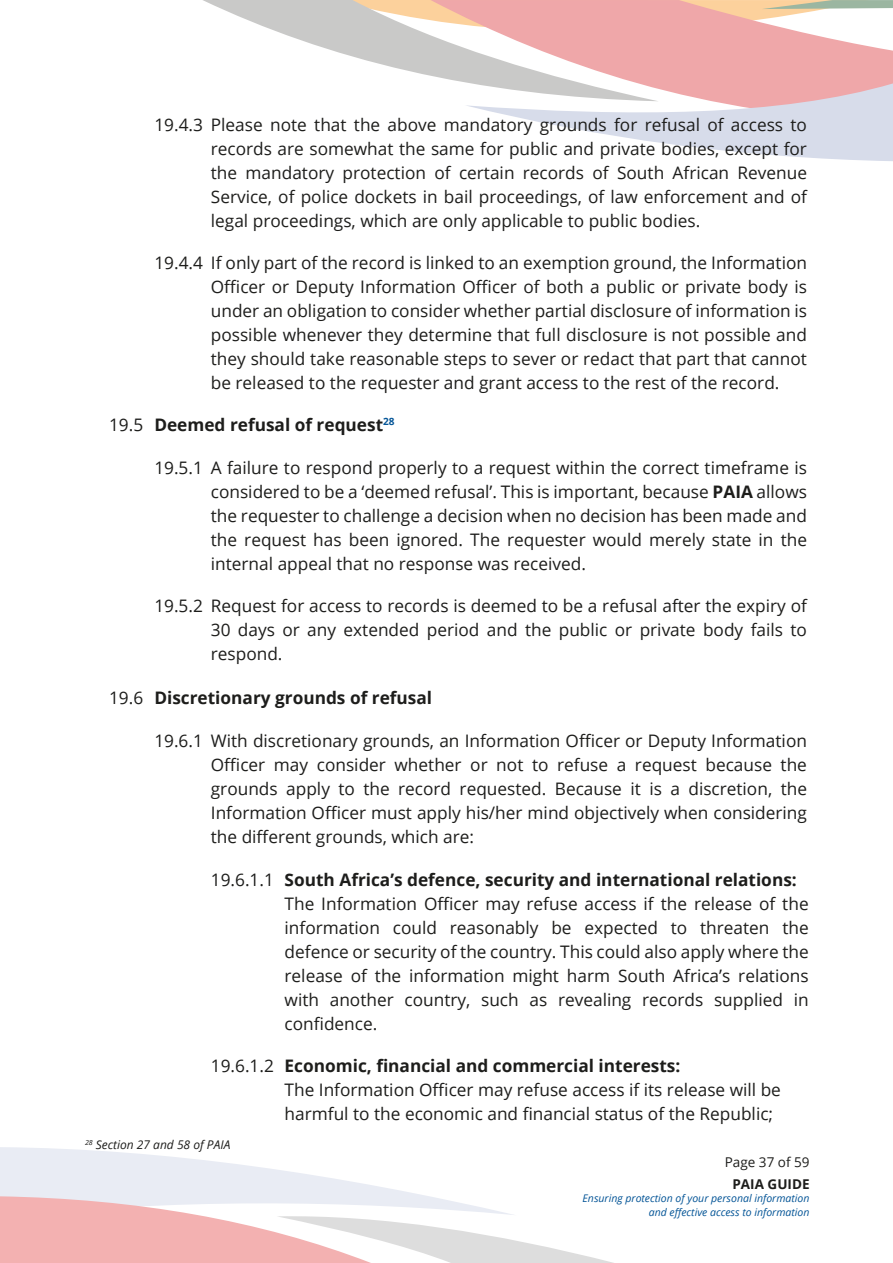
<style>
.page{position:relative;width:893px;height:1263px;background:#fff}
.page>*{position:absolute;margin:0;border:0;box-sizing:border-box;transform-origin:0 0}
.t1{font:17.25px/24px "Open Sans";color:#1d1d1b;text-align:justify}
.t2{font:700 17.25px "Open Sans";color:#1d1d1b}
.t3{font:13.5px "Open Sans";color:#1d1d1b}
.t4{font:700 13.5px "Open Sans";color:#1d1d1b}
.t5{font:italic 12px "Open Sans";color:#1d1d1b}
.t6{font:italic 10.5px/13.5px "Open Sans";color:#035496;text-align:right}
.s1{font-weight:400}
.s2{font-weight:700}
</style>
<div class="page">
<svg style="left:0;top:1147px;width:614px;height:116px"></svg>
<svg style="left:659px;top:0;width:234px;height:83px;fill:#efa7a9"></svg>
<svg style="left:203px;top:0;width:456px;height:83px"></svg>
<svg style="left:466px;top:83px;width:427px;height:78px"></svg>
<p class="t1" style="left:211px;top:112px;width:598px">Please note that the above mandatory grounds for refusal of access to records are somewhat the same for public and private bodies, except for the mandatory protection of certain records of South African Revenue Service, of police dockets in bail proceedings, of law enforcement and of legal proceedings, which are only applicable to public bodies.</p>
<p class="t1" style="left:211px;top:250px;width:598px">If only part of the record is linked to an exemption ground, the Information Officer or Deputy Information Officer of both a public or private body is under an obligation to consider whether partial disclosure of information is possible whenever they determine that full disclosure is not possible and they should take reasonable steps to sever or redact that part that cannot be released to the requester and grant access to the rest of the record.</p>
<p class="t2" style="left:109px;top:413px;width:287px"><span class="s1">19.5</span> Deemed refusal of request<sup>28</sup></p>
<p class="t1" style="left:154px;top:456px;width:50px">19.5.1</p>
<p class="t1" style="left:154px;top:112px;width:50px">19.4.3</p>
<p class="t1" style="left:154px;top:250px;width:50px">19.4.4</p>
<p class="t1" style="left:211px;top:456px;width:598px">A failure to respond properly to a request within the correct timeframe is considered to be a ‘deemed refusal’. This is important, because <span class="s2">PAIA</span> allows the requester to challenge a decision when no decision has been made and the request has been ignored. The requester would merely state in the internal appeal that no response was received.</p>
<p class="t1" style="left:211px;top:594px;width:598px">Request for access to records is deemed to be a refusal after the expiry of 30 days or any extended period and the public or private body fails to respond.</p>
<p class="t2" style="left:109px;top:685px;width:325px"><span class="s1">19.6</span> Discretionary grounds of refusal</p>
<p class="t1" style="left:211px;top:728px;width:598px;text-indent:-57px">19.6.1 With discretionary grounds, an Information Officer or Deputy Information Officer may consider whether or not to refuse a request because the grounds apply to the record requested. Because it is a discretion, the Information Officer must apply his/her mind objectively when considering the different grounds, which are:</p>
<p class="t1" style="left:211px;top:867px;width:65px">19.6.1.1</p>
<p class="t1" style="left:154px;top:594px;width:50px">19.5.2</p>
<p class="t2" style="left:285px;top:867px;width:514px">South Africa’s defence, security and international relations:</p>
<p class="t1" style="left:285px;top:891px;width:526px">The Information Officer may refuse access if the release of the information could reasonably be expected to threaten the defence or security of the country. This could also apply where the release of the information might harm South Africa’s relations with another country, such as revealing records supplied in confidence.</p>
<p class="t2" style="left:285px;top:1053px;width:397px">Economic, financial and commercial interests:</p>
<p class="t1" style="left:285px;top:1077px;width:498px">The Information Officer may refuse access if its release will be harmful to the economic and financial status of the Republic;</p>
<p class="t3" style="left:725px;top:1152px;width:86px">Page 37 of 59</p>
<p class="t1" style="left:211px;top:1053px;width:65px">19.6.1.2</p>
<p class="t5" style="left:85px;top:1137px;width:147px"><sup>28</sup> Section 27 and 58 of PAIA</p>
<p class="t4" style="left:732px;top:1174px;width:79px">PAIA GUIDE</p>
<p class="t6" style="left:583px;top:1191px;width:228px">Ensuring protection of your personal information and effective access to information</p>
</div>
